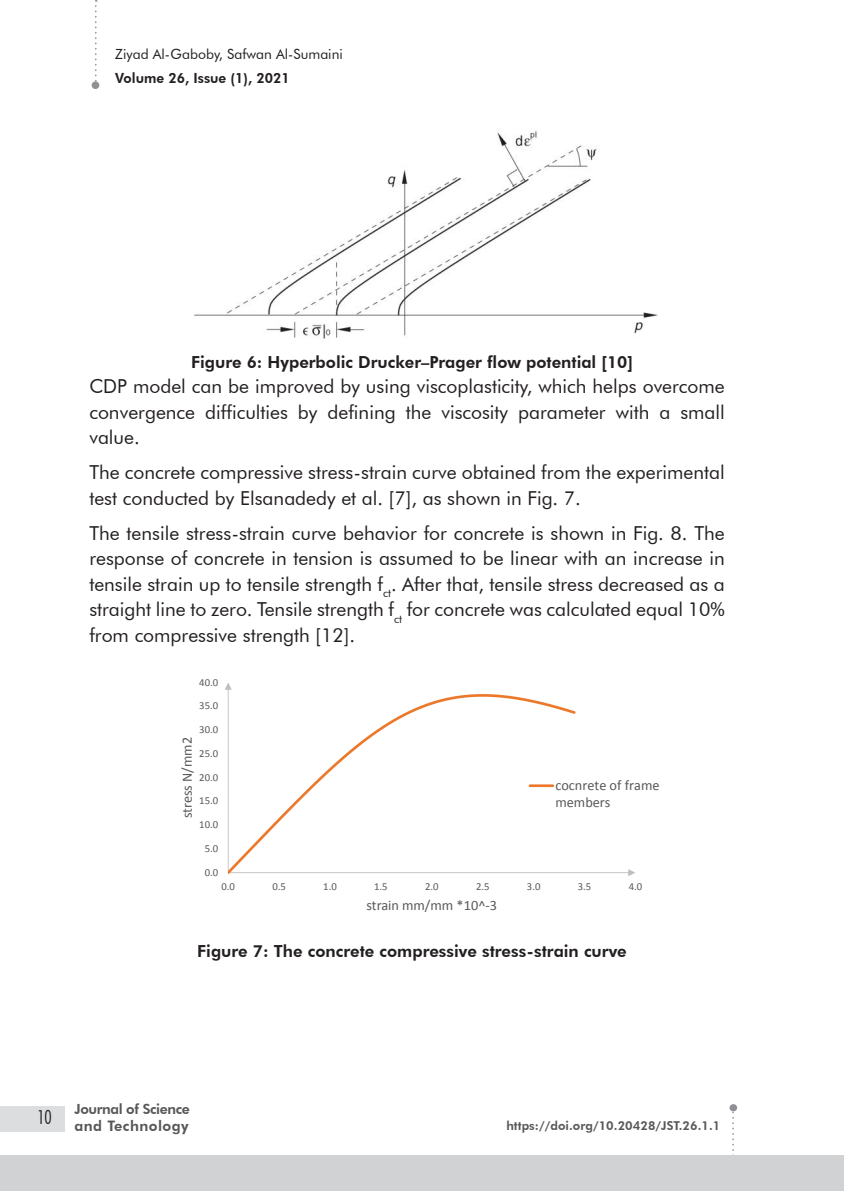
<style>
.page{position:relative;width:844px;height:1191px;background:#fff}
.page>*{position:absolute;margin:0;border:0;box-sizing:border-box;transform-origin:0 0}
.t1{font:19.25px/25.4px "Futura BT";color:#231f20;text-align:justify}
.t2{font:300 condensed 19.25px "Futura BT";color:#231f20}
.t3{font:800 16.62px "Futura BT";color:#231f20}
.t4{font:800 14.53px "Futura BT";letter-spacing:.03em;color:#57585a}
.t5{font:14.35px/17.5px "Calibri";color:#595959}
.t6{font:14px "Futura BT";color:#231f20}
.t7{font:800 14px "Futura BT";color:#231f20}
.t8{font:800 14px "Futura BT";letter-spacing:-.025em;color:#57585a}
.t9{font:800 12.25px "Futura BT";letter-spacing:.005em;color:#57585a}
.t10{font:10.67px "Calibri";color:#595959}
</style>
<div class="page">
<svg style="left:95px;top:0;width:2px;height:81px"></svg>
<div style="left:92px;top:81px;width:7px;height:8px;background:#8f9194;border-radius:50%"></div>
<div style="left:0;top:1105px;width:64px;height:26px;background:#dcdddf"></div>
<svg style="left:732px;top:1111px;width:1px;height:44px"></svg>
<div style="left:729px;top:1104px;width:8px;height:7px;background:#8f9194;border-radius:50%"></div>
<div style="left:0;top:1155px;width:843px;height:36px;background:#d1d2d4"></div>
<hr style="left:843px;top:1155px;width:1px;height:36px;background:#d1d2d4">
<img style="left:194px;top:131px;width:464px;height:208px">
<svg style="left:228px;top:692px;width:349px;height:181px"></svg>
<hr style="left:530px;top:784px;width:22px;height:3px;background:#ec792b">
<p class="t6" style="left:115px;top:46px;width:229px">Ziyad Al-Gaboby, Safwan Al-Sumaini</p>
<p class="t7" style="left:115px;top:70px;width:176px">Volume 26, Issue (1), 2021</p>
<p class="t3" style="left:191px;top:352px;width:443px">Figure 6: Hyperbolic Drucker–Prager flow potential [10]</p>
<p class="t1" style="left:89px;top:374px;width:636px">CDP model can be improved by using viscoplasticity, which helps overcome convergence difficulties by defining the viscosity parameter with a small value.</p>
<p class="t1" style="left:89px;top:460px;width:636px">The concrete compressive stress-strain curve obtained from the experimental test conducted by Elsanadedy et al. [7], as shown in Fig. 7.</p>
<p class="t1" style="left:89px;top:520px;width:636px">The tensile stress-strain curve behavior for concrete is shown in Fig. 8. The response of concrete in tension is assumed to be linear with an increase in tensile strain up to tensile strength f<sub>ct</sub>. After that, tensile stress decreased as a straight line to zero. Tensile strength f<sub>ct</sub> for concrete was calculated equal 10% from compressive strength [12].</p>
<p class="t10" style="left:199px;top:675px;width:20px">40.0</p>
<p class="t10" style="left:199px;top:699px;width:20px">35.0</p>
<p class="t10" style="left:199px;top:723px;width:20px">30.0</p>
<p class="t5" style="left:178px;top:818px;width:83px;rotate:-90deg">stress N/mm2</p>
<p class="t10" style="left:199px;top:746px;width:20px">25.0</p>
<p class="t10" style="left:199px;top:770px;width:20px">20.0</p>
<p class="t10" style="left:199px;top:794px;width:20px">15.0</p>
<p class="t10" style="left:199px;top:818px;width:20px">10.0</p>
<p class="t10" style="left:205px;top:841px;width:15px">5.0</p>
<p class="t10" style="left:205px;top:865px;width:15px">0.0</p>
<p class="t5" style="left:555px;top:776px;width:106px">cocnrete of frame members</p>
<p class="t10" style="left:221px;top:879px;width:15px">0.0</p>
<p class="t10" style="left:272px;top:879px;width:15px">0.5</p>
<p class="t10" style="left:323px;top:879px;width:15px">1.0</p>
<p class="t10" style="left:374px;top:879px;width:15px">1.5</p>
<p class="t10" style="left:425px;top:879px;width:15px">2.0</p>
<p class="t10" style="left:476px;top:879px;width:15px">2.5</p>
<p class="t10" style="left:526px;top:879px;width:15px">3.0</p>
<p class="t10" style="left:577px;top:879px;width:15px">3.5</p>
<p class="t10" style="left:628px;top:879px;width:15px">4.0</p>
<p class="t5" style="left:366px;top:896px;width:132px">strain mm/mm *10^-3</p>
<p class="t3" style="left:197px;top:940px;width:431px">Figure 7: The concrete compressive stress-strain curve</p>
<p class="t2" style="left:37px;top:1105px;width:16px">10</p>
<p class="t8" style="left:74px;top:1100px;width:117px">Journal of Science</p>
<p class="t4" style="left:74px;top:1117px;width:116px">and Technology</p>
<p class="t9" style="left:506px;top:1117px;width:215px">https://doi.org/10.20428/JST.26.1.1</p>
</div>
